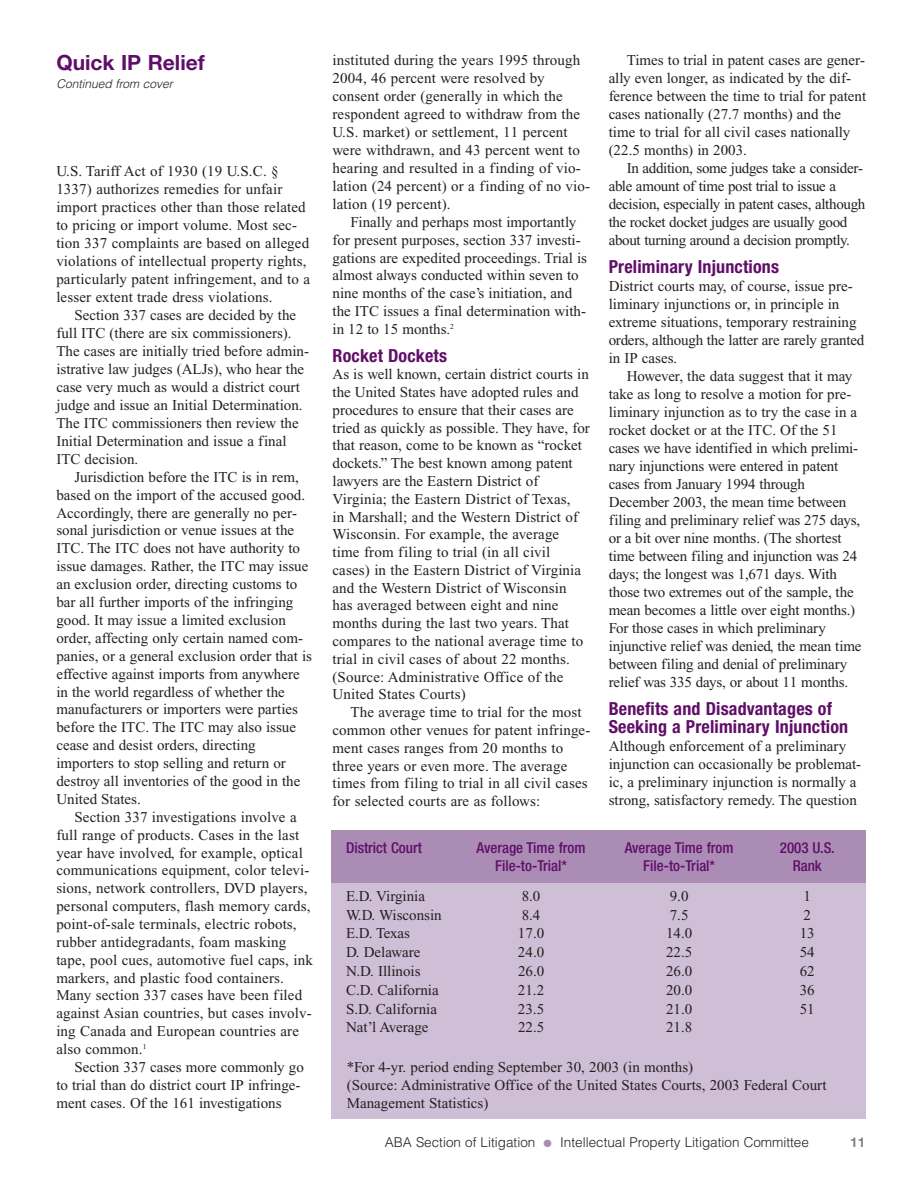
<style>
.page{position:relative;width:918px;height:1188px;background:#fff}
.page>*{position:absolute;margin:0;border:0;box-sizing:border-box;transform-origin:0 0}
.t1{font:700 21px "Helvetica Neue";color:#600e69}
.t2{font:700 condensed 18px/18px "Helvetica Neue";letter-spacing:.01em;color:#600e69}
.t3{font:15px/18px "Times New Roman";color:#231f20}
.t4{font:15px/18px "Times New Roman";letter-spacing:-.02em;color:#231f20}
.t5{font:500 condensed 15px "Helvetica Neue";color:#600e69}
.t6{font:300 13.5px "Helvetica";color:#231f20}
.t7{font:700 13.5px "Helvetica Neue";color:#808285}
.t8{font:italic 300 12px "Helvetica";color:#231f20}
.s1{color:#aa8cb4}
</style>
<div class="page">
<svg style="left:331px;top:830px;width:535px;height:289px;background:#c8b5cf"></svg>
<h1 class="t1" style="left:56px;top:55px;width:150px">Quick IP Relief</h1>
<p class="t8" style="left:56px;top:79px;width:120px">Continued from cover</p>
<p class="t3" style="left:56px;top:163px;width:255px">U.S. Tariff Act of 1930 (19 U.S.C. § 1337) authorizes remedies for unfair import practices other than those related to pricing or import volume. Most sec&shy;tion 337 complaints are based on alleged violations of intellectual property rights, particularly patent infringement, and to a lesser extent trade dress violations.</p>
<p class="t3" style="left:56px;top:307px;width:254px;text-indent:18px">Section 337 cases are decided by the full ITC (there are six commissioners).<br>The cases are initially tried before admin&shy;istrative law judges (ALJs), who hear the case very much as would a district court judge and issue an Initial Determination.<br>The ITC commissioners then review the Initial Determination and issue a final ITC decision.</p>
<p class="t3" style="left:56px;top:469px;width:257px;text-indent:18px">Jurisdiction before the ITC is in rem, based on the import of the accused good.<br>Accordingly, there are generally no per&shy;sonal jurisdiction or venue issues at the ITC. The ITC does not have authority to issue damages. Rather, the ITC may issue an exclusion order, directing customs to bar all further imports of the infringing good. It may issue a limited exclusion order, affecting only certain named com&shy;panies, or a general exclusion order that is effective against imports from anywhere in the world regardless of whether the manufacturers or importers were parties before the ITC. The ITC may also issue cease and desist orders, directing importers to stop selling and return or destroy all inventories of the good in the United States.</p>
<p class="t3" style="left:56px;top:809px;width:258px;text-indent:18px">Section 337 investigations involve a full range of products. Cases in the last year have involved, for example, optical communications equipment, color televi&shy;sions, network controllers, DVD players, personal computers, flash memory cards, point-of-sale terminals, electric robots, rubber antidegradants, foam masking tape, pool cues, automotive fuel caps, ink markers, and plastic food containers.<br>Many section 337 cases have been filed against Asian countries, but cases involv&shy;ing Canada and European countries are also common.<sup>1</sup></p>
<p class="t3" style="left:56px;top:1059px;width:249px;text-indent:18px">Section 337 cases more commonly go to trial than do district court IP infringe&shy;ment cases. Of the 161 investigations</p>
<p class="t3" style="left:332px;top:53px;width:259px">instituted during the years 1995 through 2004, 46 percent were resolved by consent order (generally in which the respondent agreed to withdraw from the U.S. market) or settlement, 11 percent were withdrawn, and 43 percent went to hearing and resulted in a finding of vio&shy;lation (24 percent) or a finding of no vio&shy;lation (19 percent).</p>
<p class="t3" style="left:332px;top:214px;width:256px;text-indent:18px">Finally and perhaps most importantly for present purposes, section 337 investi&shy;gations are expedited proceedings. Trial is almost always conducted within seven to nine months of the case’s initiation, and the ITC issues a final determination with&shy;in 12 to 15 months.<sup>2</sup></p>
<p class="t2" style="left:332px;top:348px;width:116px">Rocket Dockets</p>
<p class="t3" style="left:332px;top:367px;width:259px">As is well known, certain district courts in the United States have adopted rules and procedures to ensure that their cases are tried as quickly as possible. They have, for that reason, come to be known as “rocket dockets.” The best known among patent lawyers are the Eastern District of Virginia; the Eastern District of Texas,<br>in Marshall; and the Western District of Wisconsin. For example, the average time from filing to trial (in all civil cases) in the Eastern District of Virginia and the Western District of Wisconsin has averaged between eight and nine months during the last two years. That compares to the national average time to trial in civil cases of about 22 months. (Source: Administrative Office of the United States Courts)</p>
<p class="t3" style="left:332px;top:704px;width:259px;text-indent:18px">The average time to trial for the most common other venues for patent infringe&shy;ment cases ranges from 20 months to three years or even more. The average times from filing to trial in all civil cases for selected courts are as follows:</p>
<p class="t3" style="left:608px;top:53px;width:259px;text-indent:18px">Times to trial in patent cases are gener&shy;ally even longer, as indicated by the dif&shy;ference between the time to trial for patent cases nationally (27.7 months) and the time to trial for all civil cases nationally (22.5 months) in 2003.</p>
<p class="t4" style="left:608px;top:161px;width:258px;text-indent:18px">In addition, some judges take a consider&shy;able amount of time post trial to issue a decision, especially in patent cases, although the rocket docket judges are usually good about turning around a decision promptly.</p>
<p class="t2" style="left:608px;top:259px;width:172px">Preliminary Injunctions</p>
<p class="t3" style="left:608px;top:278px;width:257px">District courts may, of course, issue pre&shy;liminary injunctions or, in principle in extreme situations, temporary restraining orders, although the latter are rarely granted in IP cases.</p>
<p class="t3" style="left:608px;top:368px;width:254px;text-indent:18px">However, the data suggest that it may take as long to resolve a motion for pre&shy;liminary injunction as to try the case in a rocket docket or at the ITC. Of the 51 cases we have identified in which prelimi&shy;nary injunctions were entered in patent cases from January 1994 through December 2003, the mean time between filing and preliminary relief was 275 days, or a bit over nine months. (The shortest time between filing and injunction was 24 days; the longest was 1,671 days. With those two extremes out of the sample, the mean becomes a little over eight months.)<br>For those cases in which preliminary injunctive relief was denied, the mean time between filing and denial of preliminary relief was 335 days, or about 11 months.</p>
<p class="t2" style="left:608px;top:701px;width:241px">Benefits and Disadvantages of<br>Seeking a Preliminary Injunction</p>
<p class="t3" style="left:608px;top:738px;width:254px">Although enforcement of a preliminary injunction can occasionally be problemat&shy;ic, a preliminary injunction is normally a strong, satisfactory remedy. The question</p>
<p class="t5" style="left:346px;top:842px;width:77px">District Court</p>
<p class="t5" style="left:476px;top:842px;width:110px">Average Time from</p>
<p class="t5" style="left:624px;top:842px;width:110px">Average Time from</p>
<p class="t5" style="left:779px;top:842px;width:56px">2003 U.S.</p>
<p class="t5" style="left:495px;top:860px;width:73px">File-to-Trial*</p>
<p class="t5" style="left:643px;top:860px;width:73px">File-to-Trial*</p>
<p class="t5" style="left:792px;top:860px;width:31px">Rank</p>
<p class="t3" style="left:346px;top:888px;width:81px">E.D. Virginia</p>
<p class="t3" style="left:521px;top:888px;width:20px">8.0</p>
<p class="t3" style="left:669px;top:888px;width:20px">9.0</p>
<p class="t3" style="left:803px;top:888px;width:9px">1</p>
<p class="t3" style="left:346px;top:907px;width:97px">W.D. Wisconsin</p>
<p class="t3" style="left:521px;top:907px;width:20px">8.4</p>
<p class="t3" style="left:669px;top:907px;width:20px">7.5</p>
<p class="t3" style="left:803px;top:907px;width:9px">2</p>
<p class="t3" style="left:346px;top:925px;width:66px">E.D. Texas</p>
<p class="t3" style="left:518px;top:925px;width:28px">17.0</p>
<p class="t3" style="left:666px;top:925px;width:28px">14.0</p>
<p class="t3" style="left:799px;top:925px;width:16px">13</p>
<p class="t3" style="left:346px;top:944px;width:76px">D. Delaware</p>
<p class="t3" style="left:518px;top:944px;width:28px">24.0</p>
<p class="t3" style="left:666px;top:944px;width:28px">22.5</p>
<p class="t3" style="left:799px;top:944px;width:16px">54</p>
<p class="t3" style="left:346px;top:963px;width:76px">N.D. Illinois</p>
<p class="t3" style="left:518px;top:963px;width:28px">26.0</p>
<p class="t3" style="left:666px;top:963px;width:28px">26.0</p>
<p class="t3" style="left:799px;top:963px;width:16px">62</p>
<p class="t3" style="left:346px;top:982px;width:94px">C.D. California</p>
<p class="t3" style="left:518px;top:982px;width:28px">21.2</p>
<p class="t3" style="left:666px;top:982px;width:28px">20.0</p>
<p class="t3" style="left:799px;top:982px;width:16px">36</p>
<p class="t3" style="left:346px;top:1000px;width:93px">S.D. California</p>
<p class="t3" style="left:518px;top:1000px;width:28px">23.5</p>
<p class="t3" style="left:666px;top:1000px;width:28px">21.0</p>
<p class="t3" style="left:799px;top:1000px;width:16px">51</p>
<p class="t3" style="left:346px;top:1019px;width:84px">Nat’l Average</p>
<p class="t3" style="left:518px;top:1019px;width:28px">22.5</p>
<p class="t3" style="left:666px;top:1019px;width:28px">21.8</p>
<p class="t3" style="left:347px;top:1059px;width:481px">*For 4-yr. period ending September 30, 2003 (in months)<br>(Source: Administrative Office of the United States Courts, 2003 Federal Court<br>Management Statistics)</p>
<p class="t6" style="left:385px;top:1137px;width:425px">ABA Section of Litigation <span class="s1">●</span> Intellectual Property Litigation Committee</p>
<p class="t7" style="left:850px;top:1137px;width:17px">11</p>
</div>
